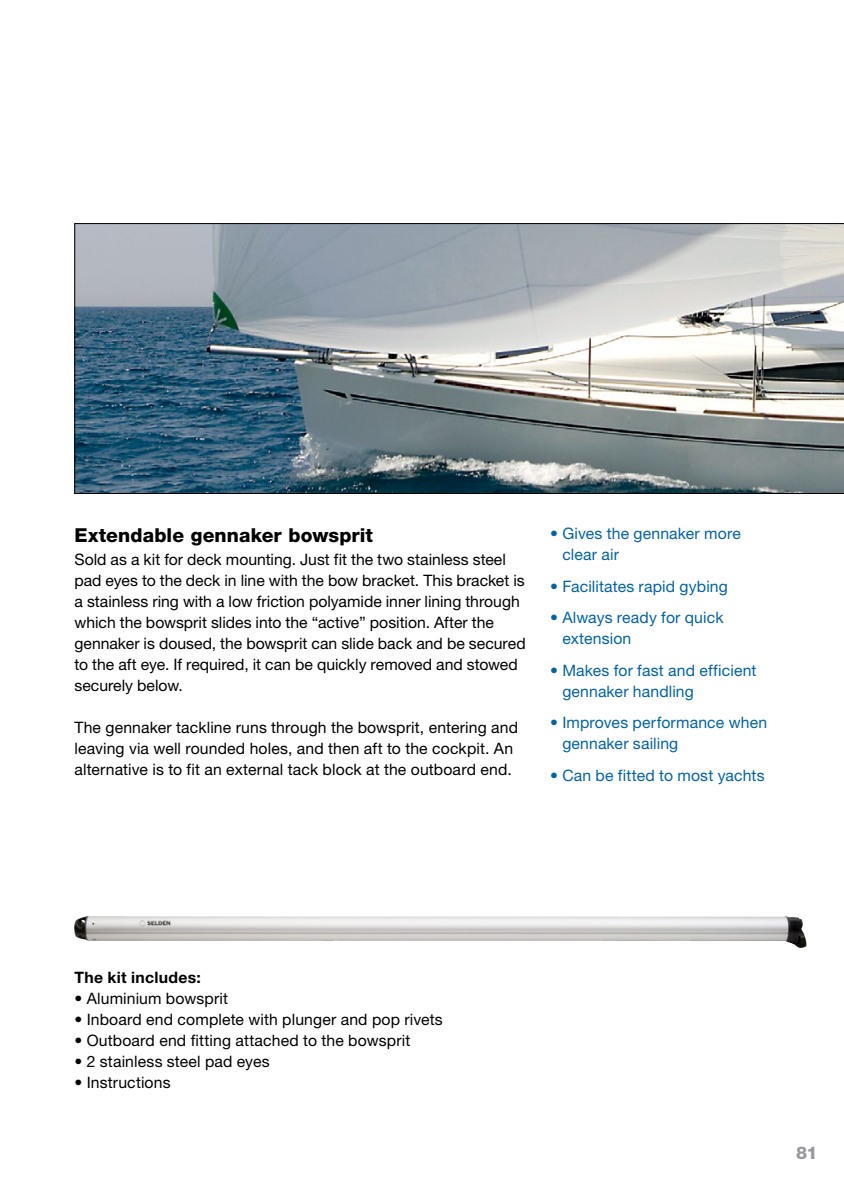
<style>
.page{position:relative;width:844px;height:1191px;background:#fff}
.page>*{position:absolute;margin:0;border:0;box-sizing:border-box;transform-origin:0 0}
.Rubrik_mellan{font:800 19.25px "Helvetica Neue LT Pro";letter-spacing:.005em;color:#000}
.Pagina{font:800 17.5px "Helvetica Neue LT Pro";color:#98989c}
.Brödtext{font:15.75px/21px "Helvetica Neue LT Pro";letter-spacing:.005em;color:#000}
.Brödtext-2{font:15.75px/21px "Helvetica Neue LT Pro";letter-spacing:.01em;color:#0063a6}
.Brödtext_fet{font:700 15.75px "Helvetica Neue LT Pro";letter-spacing:.02em;color:#000}
</style>
<div class="page">
<img style="left:74px;top:223px;width:769px;height:271px">
<img style="left:74px;top:916px;width:732px;height:32px">
<p class="Rubrik_mellan" style="left:74px;top:523px;width:300px">Extendable gennaker bowsprit</p>
<p class="Brödtext" style="left:74px;top:549px;width:452px">Sold as a kit for deck mounting. Just fit the two stainless steel pad eyes to the deck in line with the bow bracket. This bracket is a stainless ring with a low friction polyamide inner lining through which the bowsprit slides into the “active” position. After the gennaker is doused, the bowsprit can slide back and be secured to the aft eye. If required, it can be quickly removed and stowed securely below.</p>
<p class="Brödtext" style="left:74px;top:717px;width:445px">The gennaker tackline runs through the bowsprit, entering and leaving via well rounded holes, and then aft to the cockpit. An alternative is to fit an external tack block at the outboard end.</p>
<p class="Brödtext-2" style="left:562px;top:523px;width:180px;text-indent:-12px">• Gives the gennaker more clear air</p>
<p class="Brödtext-2" style="left:550px;top:575px;width:179px">• Facilitates rapid gybing</p>
<p class="Brödtext-2" style="left:562px;top:607px;width:163px;text-indent:-12px">• Always ready for quick extension</p>
<p class="Brödtext-2" style="left:562px;top:659px;width:196px;text-indent:-12px">• Makes for fast and efficient gennaker handling</p>
<p class="Brödtext-2" style="left:562px;top:712px;width:206px;text-indent:-12px">• Improves performance when gennaker sailing</p>
<p class="Brödtext-2" style="left:550px;top:764px;width:216px">• Can be fitted to most yachts</p>
<p class="Brödtext_fet" style="left:74px;top:967px;width:128px">The kit includes:</p>
<p class="Brödtext" style="left:74px;top:987px;width:155px">• Aluminium bowsprit</p>
<p class="Brödtext" style="left:74px;top:1008px;width:370px">• Inboard end complete with plunger and pop rivets</p>
<p class="Brödtext" style="left:74px;top:1029px;width:337px">• Outboard end fitting attached to the bowsprit</p>
<p class="Brödtext" style="left:74px;top:1050px;width:197px">• 2 stainless steel pad eyes</p>
<p class="Brödtext" style="left:74px;top:1071px;width:98px">• Instructions</p>
<p class="Pagina" style="left:795px;top:1142px;width:23px">81</p>
</div>
